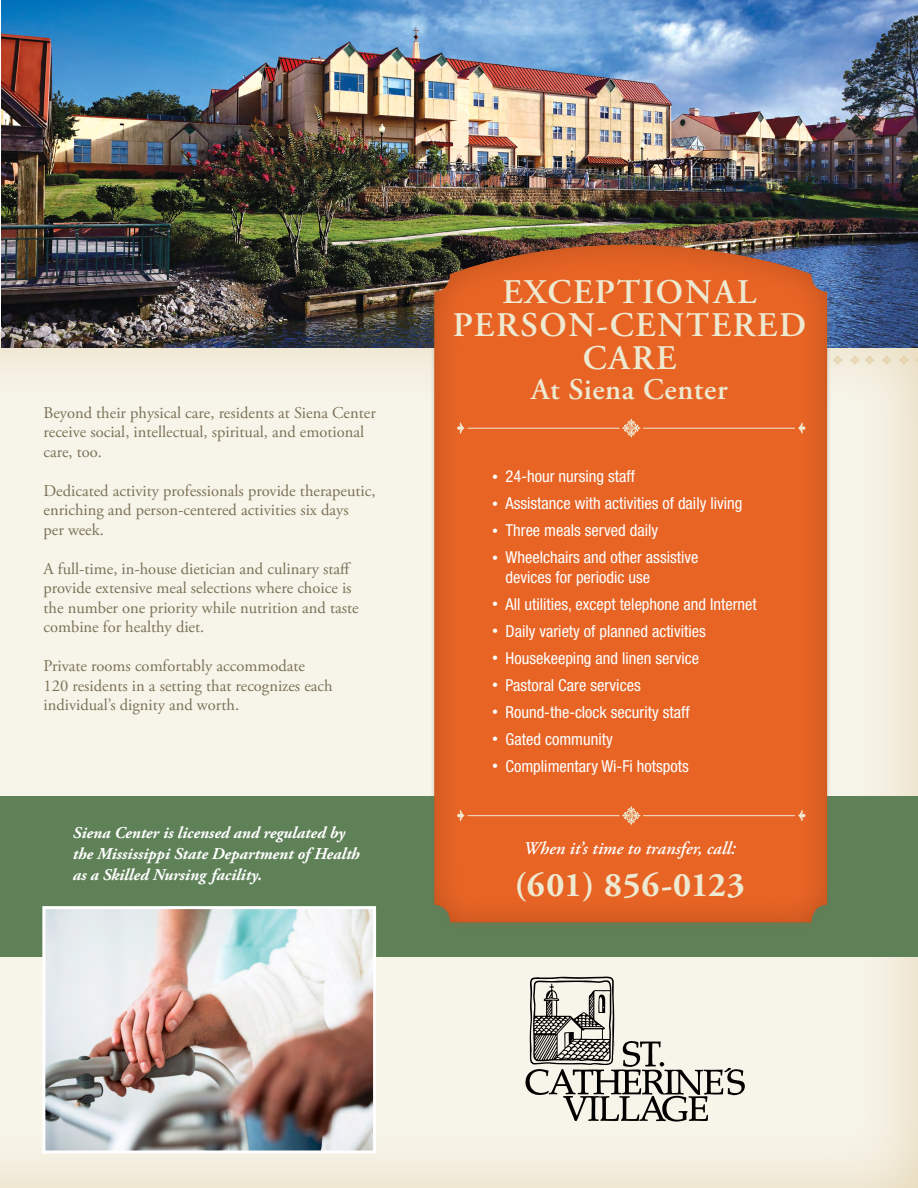
<style>
.page{position:relative;width:918px;height:1188px;background:#fff}
.page>*{position:absolute;margin:0;border:0;box-sizing:border-box;transform-origin:0 0}
.t1{font:600 34.5px/33px "Adobe Garamond Pro";letter-spacing:.05em;color:#eee9d1;text-align:center}
.t2{font:700 34.5px "Adobe Garamond Pro";letter-spacing:.02em;color:#eee9d1}
.t3{font:600 30px "Adobe Garamond Pro";letter-spacing:.02em;color:#eee9d1}
.t4{font:italic 600 18px "Adobe Garamond Pro";color:#fff}
.t5{font:16.5px/19.5px "Adobe Garamond Pro";color:#7b7257}
.t6{font:condensed 16.5px/19.5px "Helvetica Neue LT Pro";color:#fff}
.t7{font:italic 700 16.5px/21px "Adobe Garamond Pro";color:#fff}
.s1{font-size:12px}
</style>
<div class="page">
<div style="left:0;top:333px;width:918px;height:855px;background:#e3cda1;opacity:.75"></div>
<img style="left:2px;top:0;width:916px;height:348px">
<svg style="left:841px;top:355px;width:2px;height:10px"></svg>
<svg style="left:916px;top:355px;width:2px;height:10px"></svg>
<svg style="left:899px;top:355px;width:10px;height:10px"></svg>
<svg style="left:882px;top:355px;width:9px;height:10px"></svg>
<svg style="left:850px;top:355px;width:24px;height:10px"></svg>
<svg style="left:526px;top:977px;width:219px;height:145px"></svg>
<div style="left:0;top:796px;width:918px;height:161px;background:#5f8158"></div>
<img style="left:46px;top:910px;width:326px;height:240px">
<div style="left:42px;top:906px;width:334px;height:248px;border:3px solid #fff"></div>
<div style="left:422px;top:244px;width:419px;height:690px;background:#000;opacity:.2"></div>
<svg style="left:622px;top:806px;width:19px;height:19px"></svg>
<svg style="left:457px;top:810px;width:8px;height:11px"></svg>
<hr style="left:468px;top:815px;width:152px;height:1px;background:#eee9d1">
<svg style="left:798px;top:810px;width:8px;height:11px"></svg>
<hr style="left:643px;top:815px;width:152px;height:1px;background:#eee9d1">
<svg style="left:622px;top:419px;width:19px;height:19px"></svg>
<svg style="left:457px;top:422px;width:8px;height:12px"></svg>
<hr style="left:468px;top:428px;width:152px;height:1px;background:#eee9d1">
<svg style="left:798px;top:422px;width:8px;height:12px"></svg>
<hr style="left:643px;top:428px;width:152px;height:1px;background:#eee9d1">
<p class="t5" style="left:44px;top:403px;width:334px">Beyond their physical care, residents at Siena Center receive social, intellectual, spiritual, and emotional care, too.</p>
<p class="t5" style="left:44px;top:481px;width:334px">Dedicated activity professionals provide therapeutic, enriching and person-centered activities six days<br>per week.</p>
<p class="t5" style="left:44px;top:559px;width:317px">A full-time, in-house dietician and culinary staff provide extensive meal selections where choice is the number one priority while nutrition and taste combine for healthy diet.</p>
<p class="t5" style="left:44px;top:657px;width:291px">Private rooms comfortably accommodate<br>120 residents in a setting that recognizes each individual’s dignity and worth.</p>
<p class="t7" style="left:73px;top:822px;width:288px">Siena Center is licensed and regulated by the Mississippi State Department of Health as a Skilled Nursing facility.</p>
<h1 class="t1" style="left:453px;top:275px;width:355px">EXCEPTIONAL<br>PERSON-CENTERED<br>CARE</h1>
<h2 class="t3" style="left:531px;top:372px;width:198px">At Siena Center</h2>
<p class="t6" style="left:492px;top:466px;width:144px"><span class="s1">•</span> 24-hour nursing staff</p>
<p class="t6" style="left:492px;top:493px;width:252px"><span class="s1">•</span> Assistance with activities of daily living</p>
<p class="t6" style="left:492px;top:520px;width:168px"><span class="s1">•</span> Three meals served daily</p>
<p class="t6" style="left:506px;top:547px;width:194px;text-indent:-14px"><span class="s1">•</span> Wheelchairs and other assistive devices for periodic use</p>
<p class="t6" style="left:492px;top:594px;width:266px"><span class="s1">•</span> All utilities, except telephone and Internet</p>
<p class="t6" style="left:492px;top:621px;width:215px"><span class="s1">•</span> Daily variety of planned activities</p>
<p class="t6" style="left:492px;top:648px;width:209px"><span class="s1">•</span> Housekeeping and linen service</p>
<p class="t6" style="left:492px;top:675px;width:150px"><span class="s1">•</span> Pastoral Care services</p>
<p class="t6" style="left:492px;top:702px;width:199px"><span class="s1">•</span> Round-the-clock security staff</p>
<p class="t6" style="left:492px;top:729px;width:122px"><span class="s1">•</span> Gated community</p>
<p class="t6" style="left:492px;top:756px;width:198px"><span class="s1">•</span> Complimentary Wi-Fi hotspots</p>
<p class="t4" style="left:524px;top:838px;width:214px">When it’s time to transfer, call:</p>
<h1 class="t2" style="left:514px;top:865px;width:232px">(601) 856-0123</h1>
</div>
